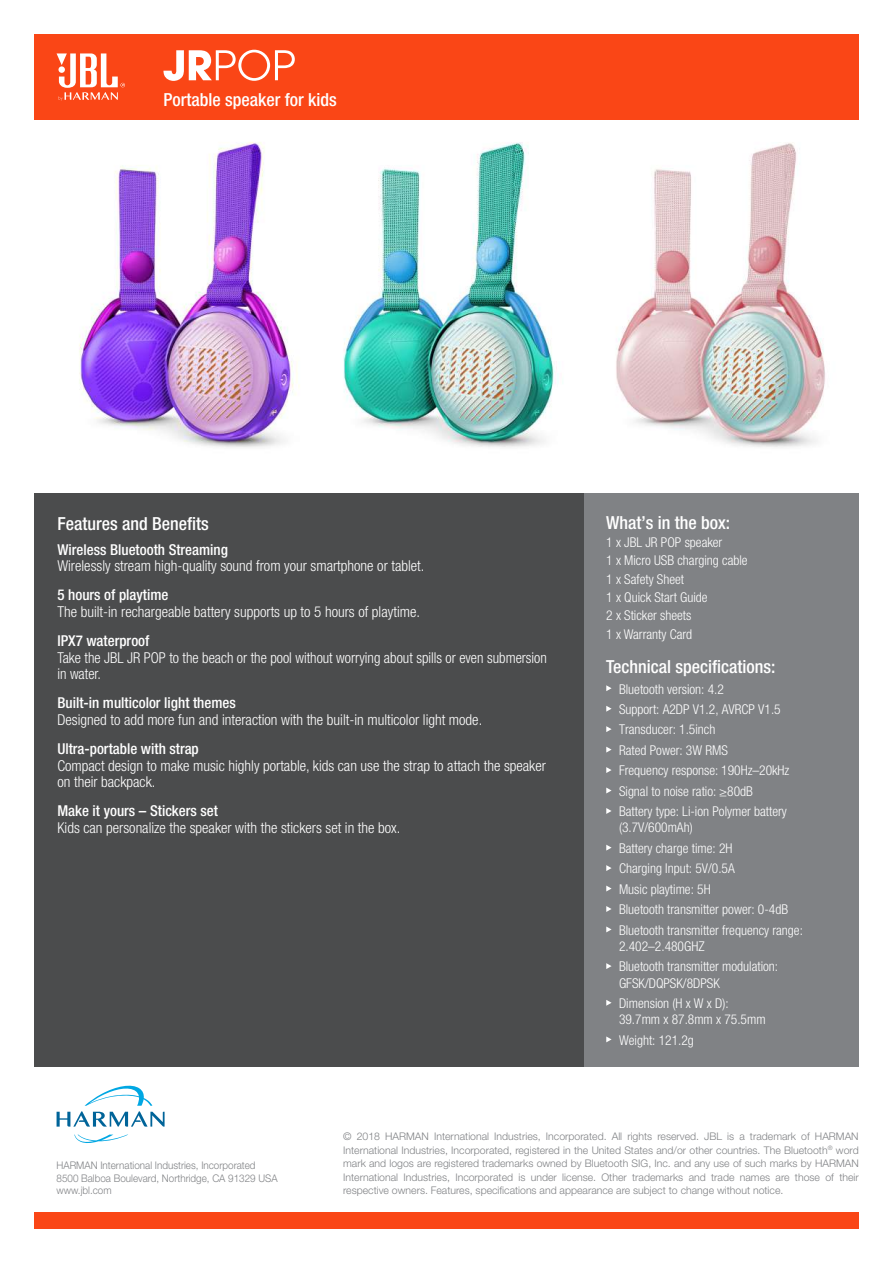
<style>
.page{position:relative;width:893px;height:1263px;background:#fff}
.page>*{position:absolute;margin:0;border:0;box-sizing:border-box;transform-origin:0 0}
.t1{font:500 condensed 18px "Helvetica Neue LT Pro";color:#fff}
.t2{font:300 condensed 15px/16.5px "Helvetica Neue LT Pro";color:#fff}
.t3{font:500 condensed 15px "Helvetica Neue LT Pro";color:#fff}
.t4{font:300 condensed 13.5px/20.4px "Helvetica Neue LT Pro";color:#fff}
.t5{font:300 10.5px/13.5px "Helvetica Neue LT Pro";color:#808285;text-align:justify}
.t6{font:300 10.5px/12.6px "Helvetica Neue LT Pro";color:#808285;scale:.94 1}
</style>
<div class="page">
<img style="left:588px;top:119px;width:271px;height:329px">
<img style="left:34px;top:119px;width:276px;height:329px">
<img style="left:310px;top:119px;width:278px;height:329px">
<div style="left:34px;top:34px;width:825px;height:85px;background:#fa4616"></div>
<div style="left:34px;top:1213px;width:825px;height:16px;background:#fa4616"></div>
<svg style="left:57px;top:53px;width:68px;height:48px"></svg>
<svg style="left:74px;top:1134px;width:54px;height:9px"></svg>
<svg style="left:57px;top:1085px;width:108px;height:42px"></svg>
<div style="left:584px;top:493px;width:275px;height:574px;background:#808285"></div>
<svg style="left:606px;top:685px;width:6px;height:6px"></svg>
<svg style="left:606px;top:706px;width:6px;height:6px"></svg>
<svg style="left:606px;top:726px;width:6px;height:6px"></svg>
<svg style="left:606px;top:747px;width:6px;height:5px"></svg>
<svg style="left:606px;top:767px;width:6px;height:6px"></svg>
<svg style="left:606px;top:787px;width:6px;height:6px"></svg>
<svg style="left:606px;top:808px;width:6px;height:6px"></svg>
<svg style="left:606px;top:845px;width:6px;height:5px"></svg>
<svg style="left:606px;top:865px;width:6px;height:6px"></svg>
<svg style="left:606px;top:885px;width:6px;height:6px"></svg>
<svg style="left:606px;top:906px;width:6px;height:6px"></svg>
<svg style="left:606px;top:926px;width:6px;height:6px"></svg>
<svg style="left:606px;top:963px;width:6px;height:6px"></svg>
<svg style="left:606px;top:1000px;width:6px;height:6px"></svg>
<svg style="left:606px;top:1036px;width:6px;height:6px"></svg>
<div style="left:34px;top:493px;width:550px;height:574px;background:#4b4c4d"></div>
<svg style="left:163px;top:50px;width:132px;height:31px"></svg>
<h1 class="t1" style="left:163px;top:89px;width:175px">Portable speaker for kids</h1>
<h1 class="t1" style="left:57px;top:512px;width:153px">Features and Benefits</h1>
<p class="t3" style="left:57px;top:540px;width:172px">Wireless Bluetooth Streaming</p>
<p class="t2" style="left:57px;top:557px;width:369px">Wirelessly stream high-quality sound from your smartphone or tablet.</p>
<p class="t3" style="left:57px;top:586px;width:113px">5 hours of playtime</p>
<p class="t2" style="left:57px;top:603px;width:364px">The built-in rechargeable battery supports up to 5 hours of playtime.</p>
<p class="t3" style="left:57px;top:632px;width:94px">IPX7 waterproof</p>
<p class="t2" style="left:57px;top:649px;width:491px">Take the JBL JR POP to the beach or the pool without worrying about spills or even submersion in water.</p>
<p class="t3" style="left:57px;top:694px;width:180px">Built-in multicolor light themes</p>
<p class="t2" style="left:57px;top:711px;width:426px">Designed to add more fun and interaction with the built-in multicolor light mode.</p>
<p class="t3" style="left:57px;top:740px;width:143px">Ultra-portable with strap</p>
<p class="t2" style="left:57px;top:757px;width:490px">Compact design to make music highly portable, kids can use the strap to attach the speaker on their backpack.</p>
<p class="t3" style="left:57px;top:802px;width:162px">Make it yours – Stickers set</p>
<p class="t2" style="left:57px;top:819px;width:345px">Kids can personalize the speaker with the stickers set in the box.</p>
<h1 class="t1" style="left:606px;top:512px;width:125px">What’s in the box:</h1>
<p class="t4" style="left:606px;top:533px;width:143px;line-height:18.3px">1 x JBL JR POP speaker<br>1 x Micro USB charging cable<br>1 x Safety Sheet<br>1 x Quick Start Guide<br>2 x Sticker sheets<br>1 x Warranty Card</p>
<h1 class="t1" style="left:606px;top:656px;width:171px">Technical specifications:</h1>
<p class="t4" style="left:619px;top:678px;width:172px">Bluetooth version: 4.2<br>Support: A2DP V1.2, AVRCP V1.5<br>Transducer: 1.5inch<br>Rated Power: 3W RMS<br>Frequency response: 190Hz–20kHz<br>Signal to noise ratio: ≥80dB<br>Battery type: Li-ion Polymer battery</p>
<p class="t4" style="left:619px;top:817px;width:185px">(3.7V/600mAh)<br>Battery charge time: 2H<br>Charging Input: 5V/0.5A<br>Music playtime: 5H<br>Bluetooth transmitter power: 0-4dB<br>Bluetooth transmitter frequency range:</p>
<p class="t4" style="left:619px;top:936px;width:161px">2.402–2.480GHZ<br>Bluetooth transmitter modulation:</p>
<p class="t4" style="left:619px;top:972px;width:111px">GFSK/DQPSK/8DPSK<br>Dimension (H x W x D):</p>
<p class="t4" style="left:619px;top:1009px;width:148px">39.7mm x 87.8mm x 75.5mm<br>Weight: 121.2g</p>
<p class="t6" style="left:57px;top:1159px;width:237px">HARMAN International Industries, Incorporated<br>8500 Balboa Boulevard, Northridge, CA 91329 USA www.jbl.com</p>
<p class="t5" style="left:343px;top:1129px;width:517px">© 2018 HARMAN International Industries, Incorporated. All rights reserved. JBL is a trademark of HARMAN International Industries, Incorporated, registered in the United States and/or other countries. The Bluetooth<sup>®</sup> word mark and logos are registered trademarks owned by Bluetooth SIG, Inc. and any use of such marks by HARMAN International Industries, Incorporated is under license. Other trademarks and trade names are those of their respective owners. Features, specifications and appearance are subject to change without notice.</p>
</div>
